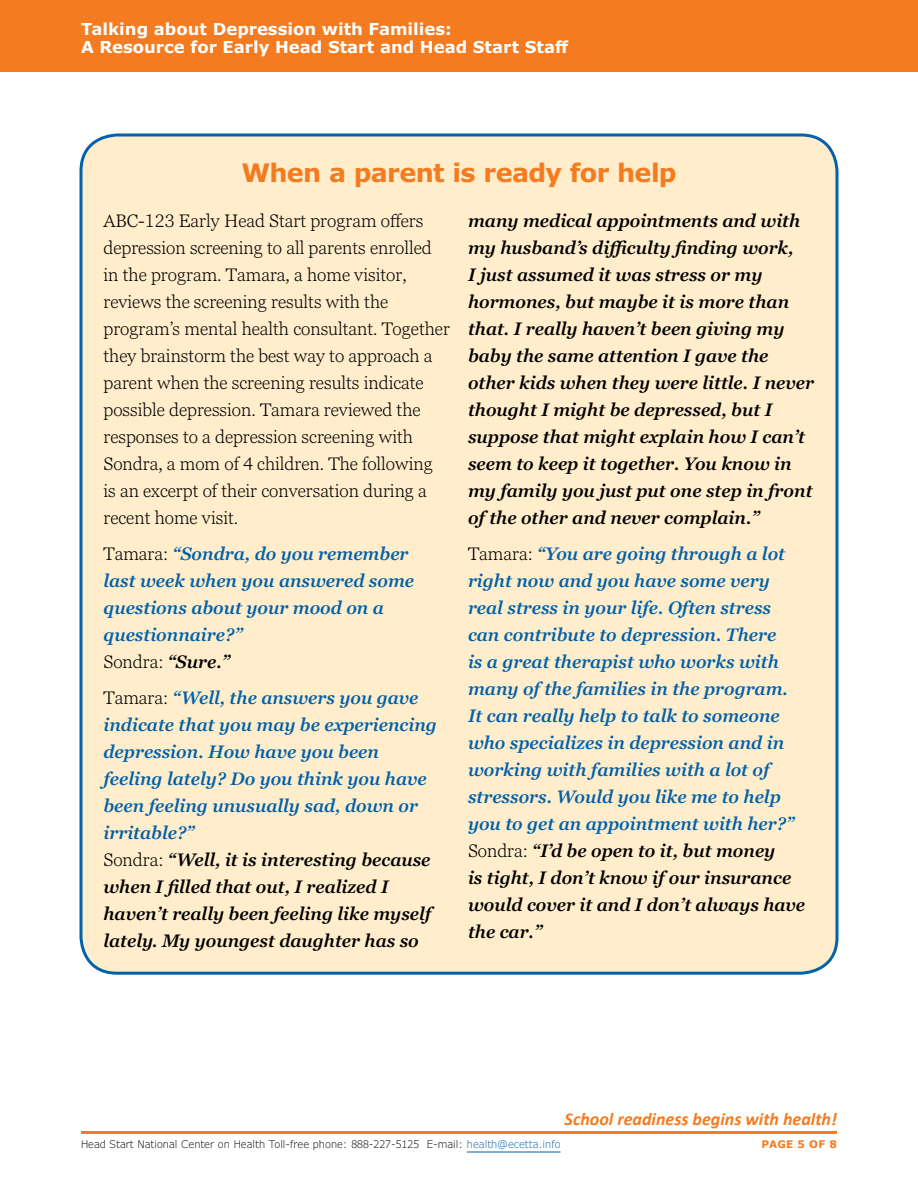
<style>
.page{position:relative;width:918px;height:1188px;background:#fff}
.page>*{position:absolute;margin:0;border:0;box-sizing:border-box;transform-origin:0 0}
.t1{font:700 25.5px "Verdana Pro";letter-spacing:-.025em;color:#f47b20}
.t2{font:italic 600 18px/27px "Georgia Pro";color:#0161aa}
.t3{font:italic 600 18px/27px "Georgia Pro";color:#000}
.t4{font:300 18px/27px "Georgia Pro";color:#000}
.t5{font:italic 700 18px "Calibri";color:#f47b20}
.t6{font:700 16.5px/18px "Verdana Pro";color:#fff}
.t7{font:300 10.5px "Verdana Pro";color:#000}
.t8{font:700 10.5px "Verdana Pro";letter-spacing:.02em;color:#f47b20}
.s1{font-weight:300;font-style:normal;color:#000}
.s2{color:#000}
.s3{font-weight:300;font-style:normal}
.s4{color:#0161aa}
</style>
<div class="page">
<hr style="left:81px;top:1131px;width:756px;height:3px;background:#f47b20">
<hr style="left:467px;top:1152px;width:94px;height:1px;background:#0161aa">
<div style="left:0;top:0;width:918px;height:72px;background:#f47b20"></div>
<div style="left:81px;top:135px;width:756px;height:838px;background:#ffedcb;border-radius:36px"></div>
<p class="t6" style="left:81px;top:20px;width:489px">Talking about Depression with Families:<br>A Resource for Early Head Start and Head Start Staff</p>
<h2 class="t1" style="left:241px;top:156px;width:437px">When a parent is ready for help</h2>
<p class="t4" style="left:104px;top:208px;width:348px">ABC-123 Early Head Start program offers depression screening to all parents enrolled in the program. Tamara, a home visitor, reviews the screening results with the program’s mental health consultant. Together they brainstorm the best way to approach a parent when the screening results indicate possible depression. Tamara reviewed the responses to a depression screening with Sondra, a mom of 4 children. The following<br>is an excerpt of their conversation during a recent home visit.</p>
<p class="t2" style="left:104px;top:541px;width:312px"><span class="s1">Tamara:</span> “Sondra, do you remember last week when you answered some questions about your mood on a questionnaire?”<br><span class="s1">Sondra:</span> <span class="s2">“Sure.”</span></p>
<p class="t2" style="left:104px;top:685px;width:335px"><span class="s1">Tamara:</span> “Well, the answers you gave indicate that you may be experiencing depression. How have you been feeling lately? Do you think you have been feeling unusually sad, down or irritable?”</p>
<p class="t3" style="left:104px;top:847px;width:329px"><span class="s3">Sondra:</span> “Well, it is interesting because when I filled that out, I realized I haven’t really been feeling like myself lately. My youngest daughter has so</p>
<p class="t3" style="left:468px;top:208px;width:348px">many medical appointments and with my husband’s difficulty finding work,<br>I just assumed it was stress or my hormones, but maybe it is more than that. I really haven’t been giving my baby the same attention I gave the other kids when they were little. I never thought I might be depressed, but I suppose that might explain how I can’t seem to keep it together. You know in my family you just put one step in front of the other and never complain.”</p>
<p class="t2" style="left:468px;top:541px;width:339px"><span class="s1">Tamara:</span> “You are going through a lot right now and you have some very real stress in your life. Often stress can contribute to depression. There<br>is a great therapist who works with many of the families in the program.<br>It can really help to talk to someone who specializes in depression and in working with families with a lot of stressors. Would you like me to help you to get an appointment with her?” <span class="s1">Sondra:</span> <span class="s2">“I’d be open to it, but money<br>is tight, I don’t know if our insurance would cover it and I don’t always have the car.”</span></p>
<p class="t5" style="left:565px;top:1108px;width:274px">School readiness begins with health!</p>
<p class="t7" style="left:81px;top:1137px;width:481px">Head Start National Center on Health Toll-free phone: 888-227-5125 E-mail: <span class="s4">health@ecetta.info</span></p>
<p class="t8" style="left:762px;top:1137px;width:77px">PAGE 5 OF 8</p>
</div>
